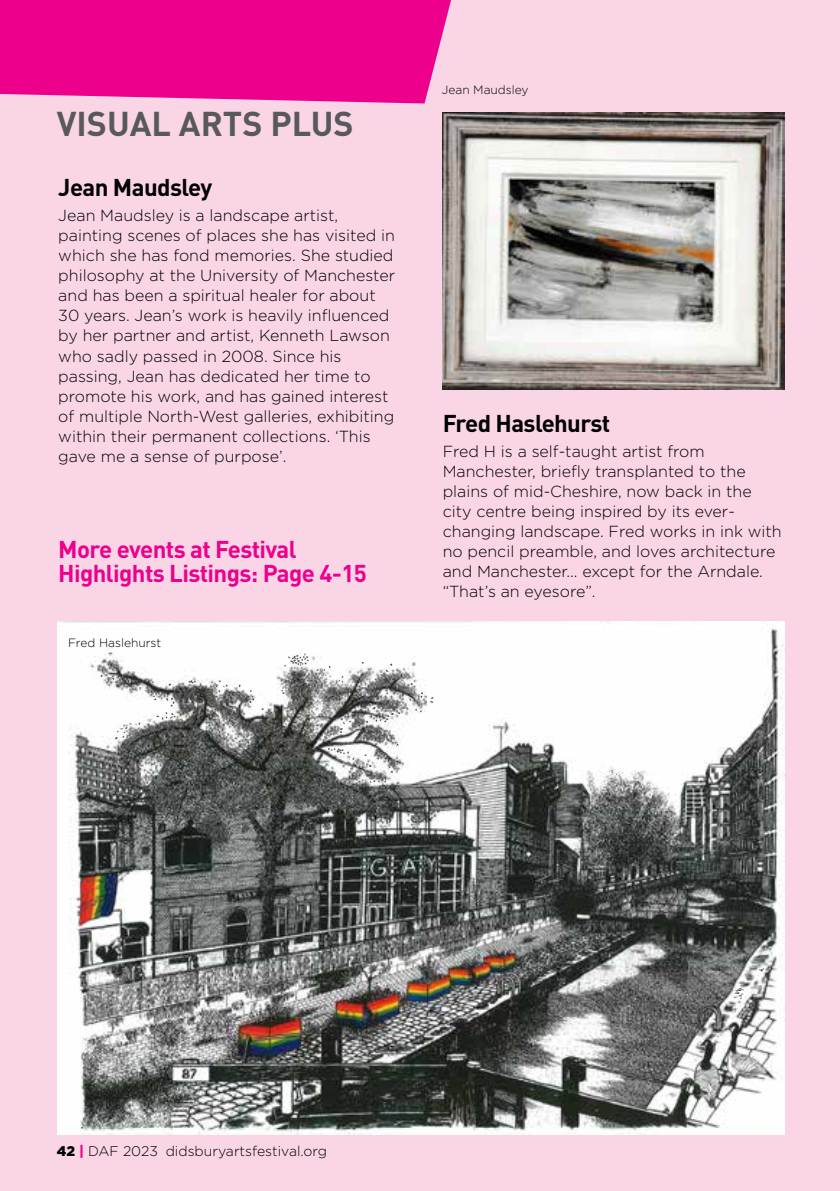
<style>
.page{position:relative;width:840px;height:1191px;background:#fff}
.page>*{position:absolute;margin:0;border:0;box-sizing:border-box;transform-origin:0 0}
.t1{font:700 34px "DIN";color:#58595b}
.t2{font:700 24px/24px "DIN";letter-spacing:-.025em;color:#ec008c}
.t3{font:700 24px "DIN";letter-spacing:-.025em;color:#000}
.t4{font:300 16px/20px "Gotham HTF";color:#000}
.t5{font:300 14px "Gotham HTF";color:#000}
.t6{font:300 12px "Gotham HTF";color:#000}
.s1{font-weight:900}
.s2{font-weight:900;color:#ec008c}
</style>
<div class="page">
<div style="left:0;top:0;width:839px;height:1191px;background:#fad5e6"></div>
<div style="left:0;top:0;width:451px;height:103px;background:#ec008c"></div>
<img style="left:57px;top:621px;width:726px;height:513px">
<img style="left:81px;top:653px;width:682px;height:475px">
<img style="left:442px;top:112px;width:341px;height:277px">
<h1 class="t1" style="left:57px;top:101px;width:298px">VISUAL ARTS PLUS</h1>
<h2 class="t3" style="left:58px;top:171px;width:155px">Jean Maudsley</h2>
<p class="t4" style="left:58px;top:206px;width:338px">Jean Maudsley is a landscape artist, painting scenes of places she has visited in which she has fond memories. She studied philosophy at the University of Manchester and has been a spiritual healer for about 30 years. Jean’s work is heavily influenced by her partner and artist, Kenneth Lawson who sadly passed in 2008. Since his passing, Jean has dedicated her time to promote his work, and has gained interest of multiple North-West galleries, exhibiting within their permanent collections. ‘This gave me a sense of purpose’.</p>
<h2 class="t2" style="left:58px;top:536px;width:310px">More events at Festival<br>Highlights Listings: Page 4-15</h2>
<p class="t6" style="left:68px;top:636px;width:95px">Fred Haslehurst</p>
<p class="t6" style="left:441px;top:83px;width:88px">Jean Maudsley</p>
<h2 class="t3" style="left:442px;top:407px;width:169px">Fred Haslehurst</h2>
<p class="t4" style="left:442px;top:441px;width:340px">Fred H is a self-taught artist from Manchester, briefly transplanted to the plains of mid-Cheshire, now back in the city centre being inspired by its ever&shy;changing landscape. Fred works in ink with no pencil preamble, and loves architecture and Manchester... except for the Arndale. “That’s an eyesore”.</p>
<p class="t5" style="left:57px;top:1143px;width:271px"><span class="s1">42</span> <span class="s2">|</span> DAF 2023 didsburyartsfestival.org</p>
</div>
